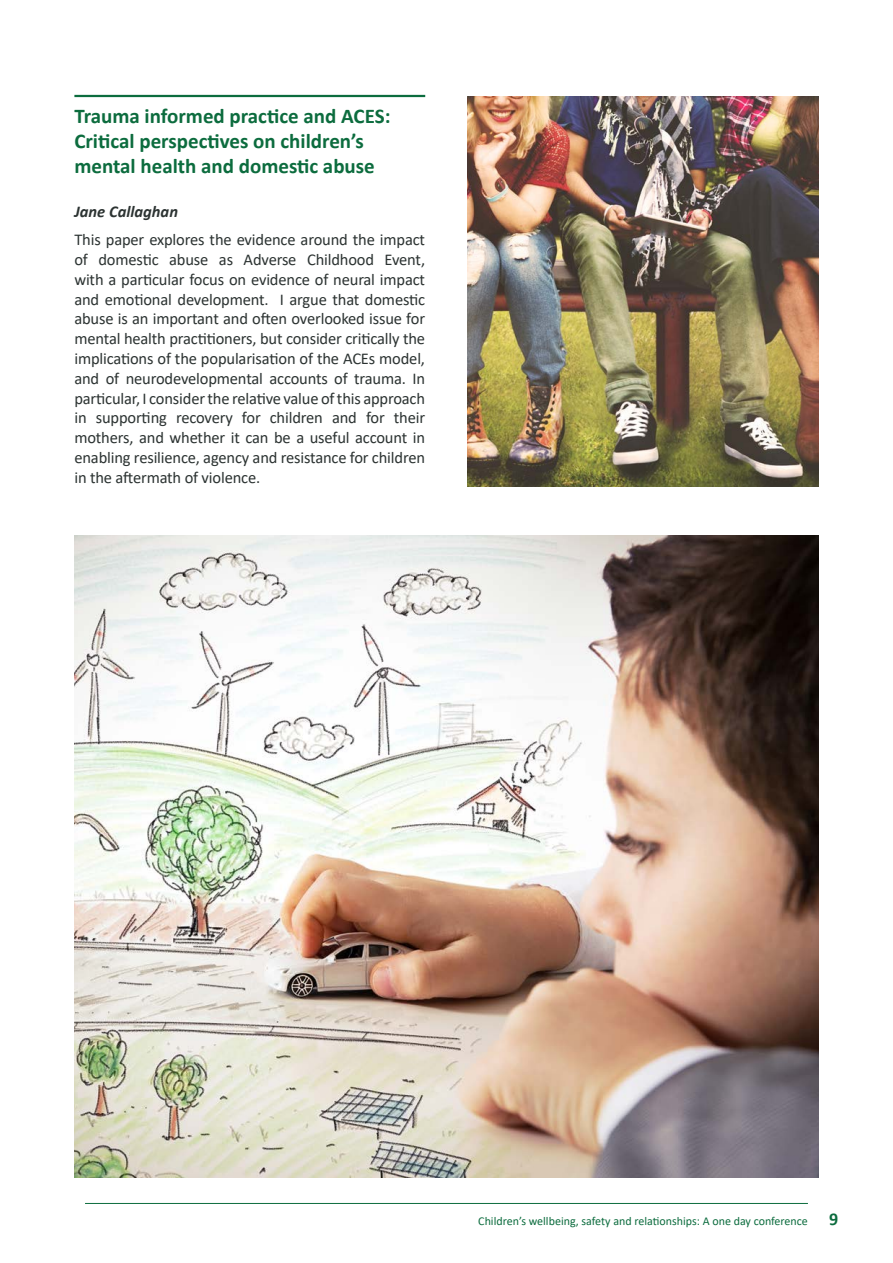
<style>
.page{position:relative;width:893px;height:1263px;background:#fff}
.page>*{position:absolute;margin:0;border:0;box-sizing:border-box;transform-origin:0 0}
.presentatation_title{font:700 21px/25.2px "Calibri";color:#0c6c3e}
.URLs{font:700 18px "Calibri";color:#0c6c3e}
.body_text{font:16.5px/19.8px "Calibri";letter-spacing:-.01em;color:#2c3332;text-align:justify}
.speaker{font:italic 700 16.5px "Calibri";color:#2c3332}
.t1{font:12px "Calibri";color:#0c6c3e}
</style>
<div class="page">
<hr style="left:85px;top:1203px;width:723px;height:1px;background:#0c6c3e">
<img style="left:74px;top:535px;width:745px;height:643px">
<hr style="left:74px;top:95px;width:351px;height:2px;background:#0c6c3e">
<img style="left:468px;top:96px;width:351px;height:391px">
<p class="presentatation_title" style="left:74px;top:103px;width:318px">Trauma informed practice and ACES:<br>Critical perspectives on children’s mental health and domestic abuse</p>
<p class="speaker" style="left:74px;top:200px;width:105px">Jane Callaghan</p>
<p class="body_text" style="left:74px;top:229px;width:352px">This paper explores the evidence around the impact of domestic abuse as Adverse Childhood Event, with a particular focus on evidence of neural impact and emotional development. I argue that domestic abuse is an important and often overlooked issue for mental health practitioners, but consider critically the implications of the popularisation of the ACEs model, and of neurodevelopmental accounts of trauma. In particular, I consider the relative value of this approach in supporting recovery for children and for their mothers, and whether it can be a useful account in enabling resilience, agency and resistance for children in the aftermath of violence.</p>
<p class="t1" style="left:478px;top:1213px;width:331px">Children’s wellbeing, safety and relationships: A one day conference</p>
<p class="URLs" style="left:829px;top:1207px;width:11px">9</p>
</div>
